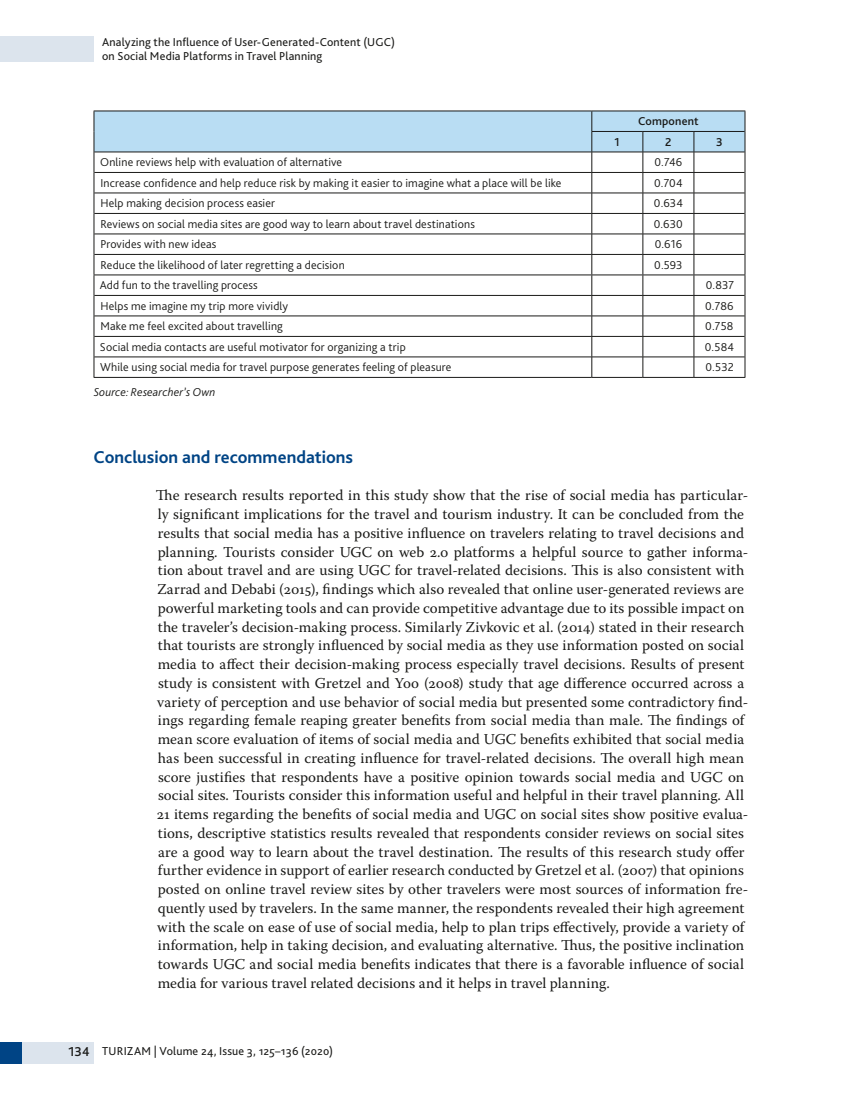
<style>
.page{position:relative;width:851px;height:1106px;background:#fff}
.page>*{position:absolute;margin:0;border:0;box-sizing:border-box;transform-origin:0 0}
.t1{font:700 18px "Bliss Pro";color:#004485}
.t2{font:15px/18.8px "Warnock Pro";letter-spacing:.005em;color:#1a1a18}
.t3{font:300 12px "Bliss Pro";letter-spacing:.01em;color:#1a1a18}
.t4{font:12px/14.4px "Bliss Pro";letter-spacing:.01em;color:#1a1a18}
.t5{font:italic 300 12px "Bliss Pro";letter-spacing:.015em;color:#1a1a18}
.t6{font:500 12px "Bliss Pro";letter-spacing:.015em;color:#1a1a18}
.s1{font-weight:500;font-size:13.5px}
</style>
<div class="page">
<div style="left:0;top:1042px;width:94px;height:21px;background:#dce4ed"></div>
<div style="left:0;top:36px;width:94px;height:26px;background:#dce4ed"></div>
<div style="left:0;top:1042px;width:21px;height:21px;background:#004485"></div>
<hr style="left:94px;top:377px;width:497px;height:1px;background:#1a1a18">
<hr style="left:591px;top:377px;width:51px;height:1px;background:#1a1a18">
<hr style="left:642px;top:377px;width:51px;height:1px;background:#1a1a18">
<hr style="left:693px;top:377px;width:52px;height:1px;background:#1a1a18">
<svg style="left:94px;top:111px;width:651px;height:266px"></svg>
<hr style="left:94px;top:152px;width:497px;height:1px;background:#1a1a18">
<hr style="left:591px;top:152px;width:51px;height:1px;background:#1a1a18">
<hr style="left:642px;top:152px;width:51px;height:1px;background:#1a1a18">
<hr style="left:693px;top:152px;width:51px;height:1px;background:#1a1a18">
<hr style="left:591px;top:131px;width:51px;height:1px;background:#1a1a18">
<hr style="left:642px;top:131px;width:51px;height:1px;background:#1a1a18">
<hr style="left:693px;top:131px;width:51px;height:1px;background:#1a1a18">
<p class="t4" style="left:102px;top:34px;width:294px">Analyzing the Influence of User-Generated-Content (UGC) on Social Media Platforms in Travel Planning</p>
<p class="t6" style="left:638px;top:114px;width:62px">Component</p>
<p class="t6" style="left:614px;top:134px;width:7px">1</p>
<p class="t6" style="left:665px;top:134px;width:8px">2</p>
<p class="t6" style="left:716px;top:134px;width:8px">3</p>
<p class="t3" style="left:100px;top:155px;width:243px">Online reviews help with evaluation of alternative</p>
<p class="t3" style="left:654px;top:155px;width:29px">0.746</p>
<p class="t3" style="left:100px;top:175px;width:462px">Increase confidence and help reduce risk by making it easier to imagine what a place will be like</p>
<p class="t3" style="left:654px;top:175px;width:30px">0.704</p>
<p class="t3" style="left:100px;top:196px;width:176px">Help making decision process easier</p>
<p class="t3" style="left:653px;top:196px;width:31px">0.634</p>
<p class="t3" style="left:100px;top:216px;width:376px">Reviews on social media sites are good way to learn about travel destinations</p>
<p class="t3" style="left:653px;top:216px;width:31px">0.630</p>
<p class="t3" style="left:100px;top:237px;width:117px">Provides with new ideas</p>
<p class="t3" style="left:654px;top:237px;width:29px">0.616</p>
<p class="t3" style="left:100px;top:257px;width:246px">Reduce the likelihood of later regretting a decision</p>
<p class="t3" style="left:654px;top:257px;width:30px">0.593</p>
<p class="t3" style="left:100px;top:278px;width:160px">Add fun to the travelling process</p>
<p class="t3" style="left:705px;top:278px;width:30px">0.837</p>
<p class="t3" style="left:100px;top:298px;width:189px">Helps me imagine my trip more vividly</p>
<p class="t3" style="left:705px;top:298px;width:30px">0.786</p>
<p class="t3" style="left:100px;top:319px;width:184px">Make me feel excited about travelling</p>
<p class="t3" style="left:705px;top:319px;width:30px">0.758</p>
<p class="t3" style="left:100px;top:339px;width:307px">Social media contacts are useful motivator for organizing a trip</p>
<p class="t3" style="left:704px;top:339px;width:31px">0.584</p>
<p class="t3" style="left:100px;top:360px;width:352px">While using social media for travel purpose generates feeling of pleasure</p>
<p class="t3" style="left:705px;top:360px;width:30px">0.532</p>
<p class="t5" style="left:94px;top:385px;width:123px">Source: Researcher’s Own</p>
<p class="t1" style="left:94px;top:445px;width:261px">Conclusion and recommendations</p>
<p class="t2" style="left:156px;top:485px;width:593px">The research results reported in this study show that the rise of social media has particular&shy;ly significant implications for the travel and tourism industry. It can be concluded from the results that social media has a positive influence on travelers relating to travel decisions and planning. Tourists consider UGC on web 2.0 platforms a helpful source to gather informa&shy;tion about travel and are using UGC for travel-related decisions. This is also consistent with Zarrad and Debabi (2015), findings which also revealed that online user-generated reviews are powerful marketing tools and can provide competitive advantage due to its possible impact on the traveler’s decision-making process. Similarly Zivkovic et al. (2014) stated in their research that tourists are strongly influenced by social media as they use information posted on social media to affect their decision-making process especially travel decisions. Results of present study is consistent with Gretzel and Yoo (2008) study that age difference occurred across a variety of perception and use behavior of social media but presented some contradictory find&shy;ings regarding female reaping greater benefits from social media than male. The findings of mean score evaluation of items of social media and UGC benefits exhibited that social media has been successful in creating influence for travel-related decisions. The overall high mean score justifies that respondents have a positive opinion towards social media and UGC on social sites. Tourists consider this information useful and helpful in their travel planning. All 21 items regarding the benefits of social media and UGC on social sites show positive evalua&shy;tions, descriptive statistics results revealed that respondents consider reviews on social sites are a good way to learn about the travel destination. The results of this research study offer further evidence in support of earlier research conducted by Gretzel et al. (2007) that opinions posted on online travel review sites by other travelers were most sources of information fre&shy;quently used by travelers. In the same manner, the respondents revealed their high agreement with the scale on ease of use of social media, help to plan trips effectively, provide a variety of information, help in taking decision, and evaluating alternative. Thus, the positive inclination towards UGC and social media benefits indicates that there is a favorable influence of social media for various travel related decisions and it helps in travel planning.</p>
<p class="t4" style="left:68px;top:1043px;width:267px"><span class="s1">134</span> TURIZAM | Volume 24, Issue 3, 125–136 (2020)</p>
</div>
